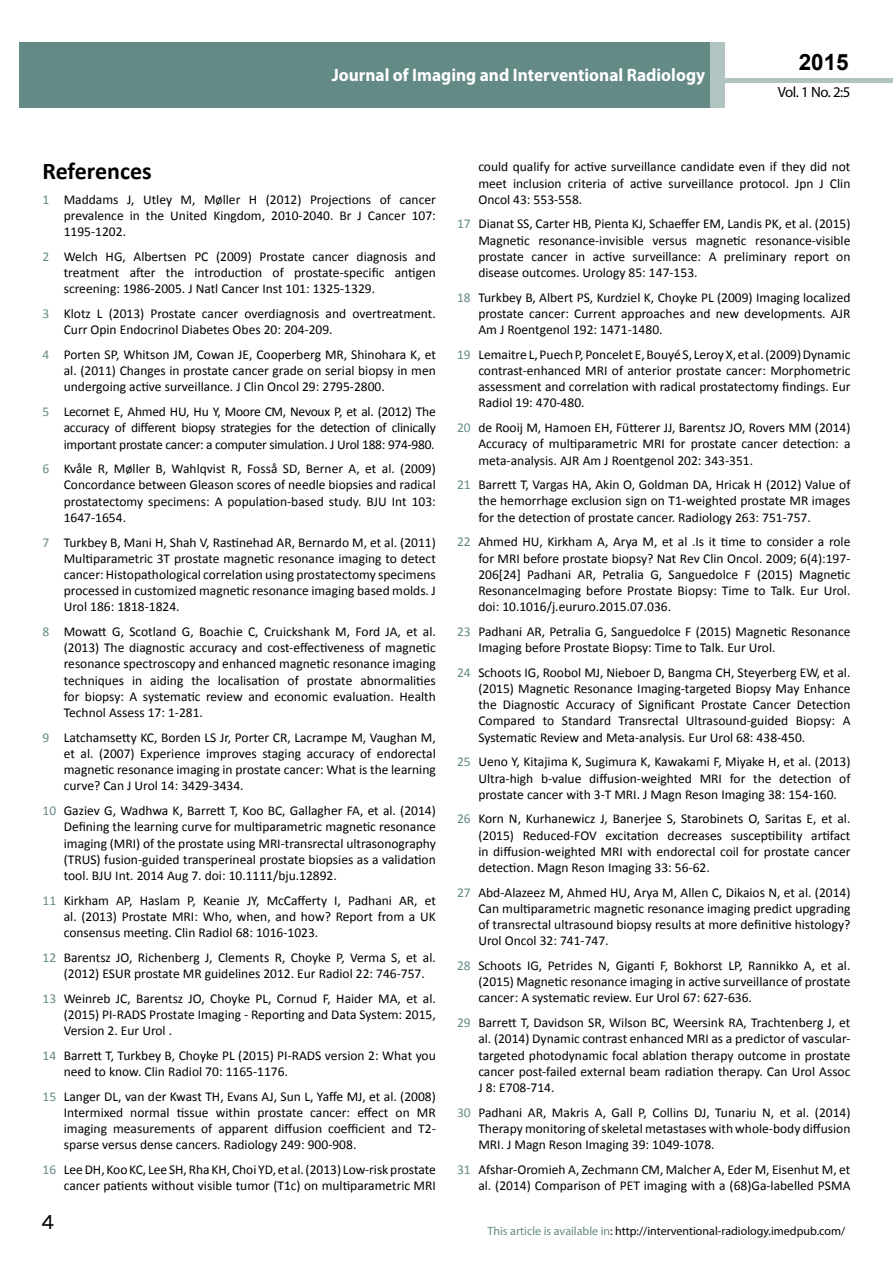
<style>
.page{position:relative;width:893px;height:1263px;background:#fff}
.page>*{position:absolute;margin:0;border:0;box-sizing:border-box;transform-origin:0 0}
.t1{font:25.5px "Tunga";color:#000}
.t2{font:700 24px "Calibri";color:#000}
.t3{font:700 22.5px "Arial";color:#000}
.t4{font:700 18px "Myriad Pro";color:#fff;scale:.96 1}
.t5{font:14.85px "Myriad Pro";color:#000}
.t6{font:13.5px/16.2px "Calibri";color:#000;text-align:justify}
.t7{font:12px "Myriad Pro";color:#000}
.s1{color:#648a86}
</style>
<div class="page">
<hr style="left:725px;top:78px;width:168px;height:4px;background:#b1c4c2">
<div style="left:19px;top:42px;width:690px;height:66px;background:#648a86"></div>
<div style="left:709px;top:42px;width:16px;height:66px;background:#b1c4c2"></div>
<h3 class="t4" style="left:332px;top:64px;width:390px">Journal of Imaging and Interventional Radiology</h3>
<h3 class="t4" style="left:585px;top:74px;width:128px">ISSN 1698-9465</h3>
<h3 class="t3" style="left:799px;top:47px;width:52px">2015</h3>
<p class="t5" style="left:778px;top:83px;width:74px">Vol. 1 No. 2:5</p>
<h2 class="t2" style="left:43px;top:156px;width:111px">References</h2>
<p class="t6" style="left:64px;top:191px;width:374px;text-indent:-21px"><span class="s1">1</span> Maddams J, Utley M, Møller H (2012) Projections of cancer prevalence in the United Kingdom, 2010-2040. Br J Cancer 107:<br>1195-1202.</p>
<p class="t6" style="left:64px;top:248px;width:374px;text-indent:-21px"><span class="s1">2</span> Welch HG, Albertsen PC (2009) Prostate cancer diagnosis and treatment after the introduction of prostate-specific antigen screening: 1986-2005. J Natl Cancer Inst 101: 1325-1329.</p>
<p class="t6" style="left:64px;top:306px;width:374px;text-indent:-21px"><span class="s1">3</span> Klotz L (2013) Prostate cancer overdiagnosis and overtreatment.<br>Curr Opin Endocrinol Diabetes Obes 20: 204-209.</p>
<p class="t6" style="left:64px;top:346px;width:374px;text-indent:-21px"><span class="s1">4</span> Porten SP, Whitson JM, Cowan JE, Cooperberg MR, Shinohara K, et al. (2011) Changes in prostate cancer grade on serial biopsy in men undergoing active surveillance. J Clin Oncol 29: 2795-2800.</p>
<p class="t6" style="left:64px;top:404px;width:373px;text-indent:-21px"><span class="s1">5</span> Lecornet E, Ahmed HU, Hu Y, Moore CM, Nevoux P, et al. (2012) The accuracy of different biopsy strategies for the detection of clinically important prostate cancer: a computer simulation. J Urol 188: 974-980.</p>
<p class="t6" style="left:64px;top:461px;width:374px;text-indent:-21px"><span class="s1">6</span> Kvåle R, Møller B, Wahlqvist R, Fosså SD, Berner A, et al. (2009)<br>Concordance between Gleason scores of needle biopsies and radical prostatectomy specimens: A population-based study. BJU Int 103:<br>1647-1654.</p>
<p class="t6" style="left:64px;top:534px;width:374px;text-indent:-21px"><span class="s1">7</span> Turkbey B, Mani H, Shah V, Rastinehad AR, Bernardo M, et al. (2011)<br>Multiparametric 3T prostate magnetic resonance imaging to detect cancer: Histopathological correlation using prostatectomy specimens processed in customized magnetic resonance imaging based molds. J Urol 186: 1818-1824.</p>
<p class="t6" style="left:64px;top:623px;width:374px;text-indent:-21px"><span class="s1">8</span> Mowatt G, Scotland G, Boachie C, Cruickshank M, Ford JA, et al. (2013) The diagnostic accuracy and cost-effectiveness of magnetic resonance spectroscopy and enhanced magnetic resonance imaging techniques in aiding the localisation of prostate abnormalities for biopsy: A systematic review and economic evaluation. Health Technol Assess 17: 1-281.</p>
<p class="t6" style="left:64px;top:729px;width:374px;text-indent:-21px"><span class="s1">9</span> Latchamsetty KC, Borden LS Jr, Porter CR, Lacrampe M, Vaughan M, et al. (2007) Experience improves staging accuracy of endorectal magnetic resonance imaging in prostate cancer: What is the learning curve? Can J Urol 14: 3429-3434.</p>
<p class="t6" style="left:64px;top:802px;width:374px;text-indent:-21px"><span class="s1">10</span> Gaziev G, Wadhwa K, Barrett T, Koo BC, Gallagher FA, et al. (2014)<br>Defining the learning curve for multiparametric magnetic resonance imaging (MRI) of the prostate using MRI-transrectal ultrasonography (TRUS) fusion-guided transperineal prostate biopsies as a validation tool. BJU Int. 2014 Aug 7. doi: 10.1111/bju.12892.</p>
<p class="t6" style="left:64px;top:892px;width:374px;text-indent:-21px"><span class="s1">11</span> Kirkham AP, Haslam P, Keanie JY, McCafferty I, Padhani AR, et al. (2013) Prostate MRI: Who, when, and how? Report from a UK consensus meeting. Clin Radiol 68: 1016-1023.</p>
<p class="t6" style="left:64px;top:949px;width:374px;text-indent:-21px"><span class="s1">12</span> Barentsz JO, Richenberg J, Clements R, Choyke P, Verma S, et al. (2012) ESUR prostate MR guidelines 2012. Eur Radiol 22: 746-757.</p>
<p class="t6" style="left:64px;top:990px;width:374px;text-indent:-21px"><span class="s1">13</span> Weinreb JC, Barentsz JO, Choyke PL, Cornud F, Haider MA, et al. (2015) PI-RADS Prostate Imaging - Reporting and Data System: 2015, Version 2. Eur Urol .</p>
<p class="t6" style="left:64px;top:1047px;width:374px;text-indent:-21px"><span class="s1">14</span> Barrett T, Turkbey B, Choyke PL (2015) PI-RADS version 2: What you need to know. Clin Radiol 70: 1165-1176.</p>
<p class="t6" style="left:64px;top:1088px;width:374px;text-indent:-21px"><span class="s1">15</span> Langer DL, van der Kwast TH, Evans AJ, Sun L, Yaffe MJ, et al. (2008)<br>Intermixed normal tissue within prostate cancer: effect on MR imaging measurements of apparent diffusion coefficient and T2- sparse versus dense cancers. Radiology 249: 900-908.</p>
<p class="t6" style="left:43px;top:1161px;width:395px;text-align:right"><span class="s1">16</span> Lee DH, Koo KC, Lee SH, Rha KH, Choi YD, et al. (2013) Low-risk prostate cancer patients without visible tumor (T1c) on multiparametric MRI</p>
<h1 class="t1" style="left:41px;top:1205px;width:15px">4</h1>
<p class="t6" style="left:478px;top:159px;width:374px">could qualify for active surveillance candidate even if they did not meet inclusion criteria of active surveillance protocol. Jpn J Clin Oncol 43: 553-558.</p>
<p class="t6" style="left:478px;top:216px;width:374px;text-indent:-21px"><span class="s1">17</span> Dianat SS, Carter HB, Pienta KJ, Schaeffer EM, Landis PK, et al. (2015)<br>Magnetic resonance-invisible versus magnetic resonance-visible prostate cancer in active surveillance: A preliminary report on disease outcomes. Urology 85: 147-153.</p>
<p class="t6" style="left:478px;top:289px;width:374px;text-indent:-21px"><span class="s1">18</span> Turkbey B, Albert PS, Kurdziel K, Choyke PL (2009) Imaging localized prostate cancer: Current approaches and new developments. AJR Am J Roentgenol 192: 1471-1480.</p>
<p class="t6" style="left:478px;top:346px;width:374px;text-indent:-21px"><span class="s1">19</span> Lemaitre L, Puech P, Poncelet E, Bouyé S, Leroy X, et al. (2009) Dynamic contrast-enhanced MRI of anterior prostate cancer: Morphometric assessment and correlation with radical prostatectomy findings. Eur Radiol 19: 470-480.</p>
<p class="t6" style="left:478px;top:420px;width:374px;text-indent:-21px"><span class="s1">20</span> de Rooij M, Hamoen EH, Fütterer JJ, Barentsz JO, Rovers MM (2014)<br>Accuracy of multiparametric MRI for prostate cancer detection: a meta-analysis. AJR Am J Roentgenol 202: 343-351.</p>
<p class="t6" style="left:478px;top:477px;width:374px;text-indent:-21px"><span class="s1">21</span> Barrett T, Vargas HA, Akin O, Goldman DA, Hricak H (2012) Value of the hemorrhage exclusion sign on T1-weighted prostate MR images for the detection of prostate cancer. Radiology 263: 751-757.</p>
<p class="t6" style="left:478px;top:534px;width:374px;text-indent:-21px"><span class="s1">22</span> Ahmed HU, Kirkham A, Arya M, et al .Is it time to consider a role for MRI before prostate biopsy? Nat Rev Clin Oncol. 2009; 6(4):197- 206[24] Padhani AR, Petralia G, Sanguedolce F (2015) Magnetic ResonanceImaging before Prostate Biopsy: Time to Talk. Eur Urol. doi: 10.1016/j.eururo.2015.07.036.</p>
<p class="t6" style="left:478px;top:623px;width:374px;text-indent:-21px"><span class="s1">23</span> Padhani AR, Petralia G, Sanguedolce F (2015) Magnetic Resonance<br>Imaging before Prostate Biopsy: Time to Talk. Eur Urol.</p>
<p class="t6" style="left:478px;top:664px;width:374px;text-indent:-21px"><span class="s1">24</span> Schoots IG, Roobol MJ, Nieboer D, Bangma CH, Steyerberg EW, et al. (2015) Magnetic Resonance Imaging-targeted Biopsy May Enhance the Diagnostic Accuracy of Significant Prostate Cancer Detection Compared to Standard Transrectal Ultrasound-guided Biopsy: A Systematic Review and Meta-analysis. Eur Urol 68: 438-450.</p>
<p class="t6" style="left:478px;top:754px;width:374px;text-indent:-21px"><span class="s1">25</span> Ueno Y, Kitajima K, Sugimura K, Kawakami F, Miyake H, et al. (2013)<br>Ultra-high b-value diffusion-weighted MRI for the detection of prostate cancer with 3-T MRI. J Magn Reson Imaging 38: 154-160.</p>
<p class="t6" style="left:478px;top:811px;width:374px;text-indent:-21px"><span class="s1">26</span> Korn N, Kurhanewicz J, Banerjee S, Starobinets O, Saritas E, et al. (2015) Reduced-FOV excitation decreases susceptibility artifact in diffusion-weighted MRI with endorectal coil for prostate cancer detection. Magn Reson Imaging 33: 56-62.</p>
<p class="t6" style="left:478px;top:884px;width:374px;text-indent:-21px"><span class="s1">27</span> Abd-Alazeez M, Ahmed HU, Arya M, Allen C, Dikaios N, et al. (2014)<br>Can multiparametric magnetic resonance imaging predict upgrading of transrectal ultrasound biopsy results at more definitive histology?<br>Urol Oncol 32: 741-747.</p>
<p class="t6" style="left:478px;top:957px;width:374px;text-indent:-21px"><span class="s1">28</span> Schoots IG, Petrides N, Giganti F, Bokhorst LP, Rannikko A, et al. (2015) Magnetic resonance imaging in active surveillance of prostate cancer: A systematic review. Eur Urol 67: 627-636.</p>
<p class="t6" style="left:478px;top:1015px;width:374px;text-indent:-21px"><span class="s1">29</span> Barrett T, Davidson SR, Wilson BC, Weersink RA, Trachtenberg J, et al. (2014) Dynamic contrast enhanced MRI as a predictor of vascular&shy;targeted photodynamic focal ablation therapy outcome in prostate cancer post-failed external beam radiation therapy. Can Urol Assoc J 8: E708-714.</p>
<p class="t6" style="left:478px;top:1104px;width:374px;text-indent:-21px"><span class="s1">30</span> Padhani AR, Makris A, Gall P, Collins DJ, Tunariu N, et al. (2014)<br>Therapy monitoring of skeletal metastases with whole-body diffusion MRI. J Magn Reson Imaging 39: 1049-1078.</p>
<p class="t6" style="left:457px;top:1161px;width:395px;text-align:right"><span class="s1">31</span> Afshar-Oromieh A, Zechmann CM, Malcher A, Eder M, Eisenhut M, et al. (2014) Comparison of PET imaging with a (68)Ga-labelled PSMA</p>
<p class="t7" style="left:488px;top:1223px;width:359px"><span class="s1">This article is available in</span>: http://interventional-radiology.imedpub.com/</p>
</div>
